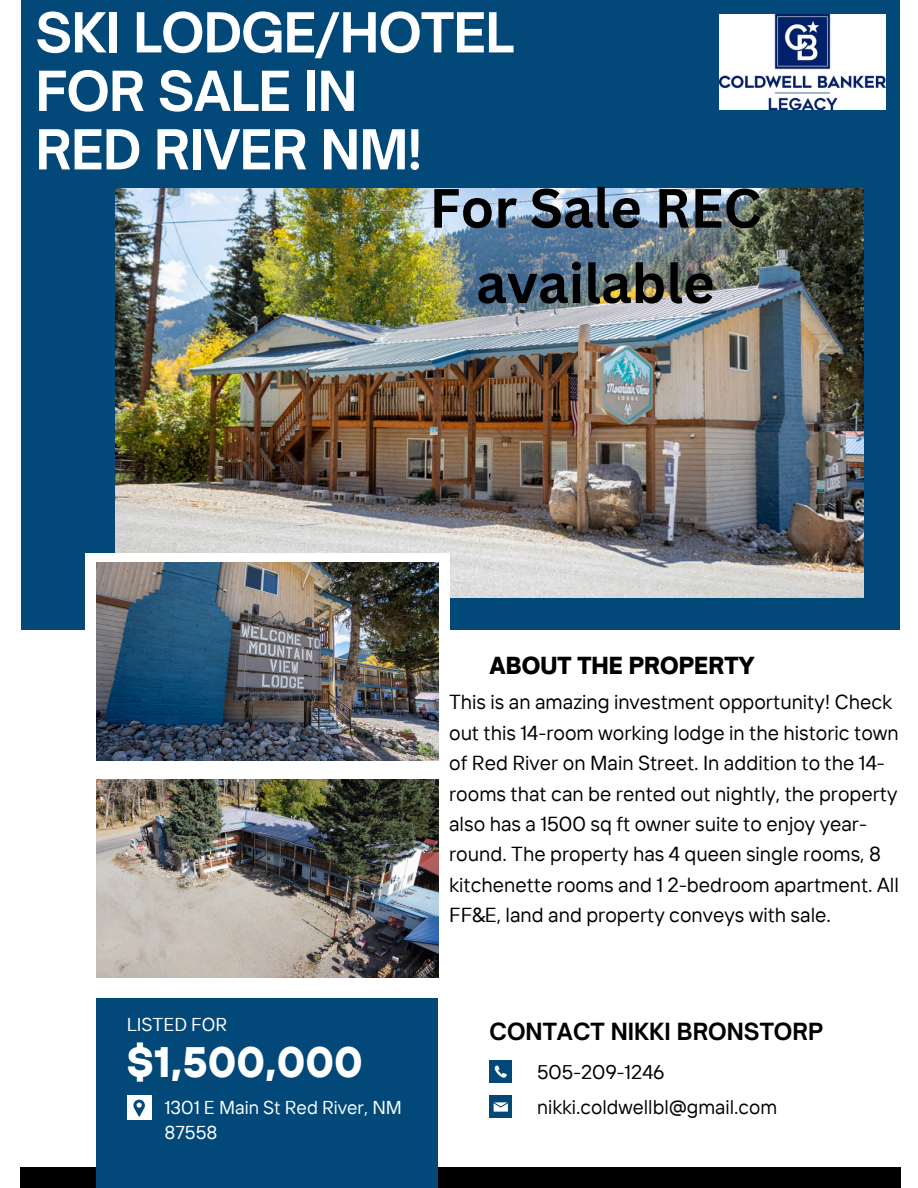
<style>
.page{position:relative;width:918px;height:1188px;background:#fff}
.page>*{position:absolute;margin:0;border:0;box-sizing:border-box;transform-origin:0 0}
.t1{font:700 54px/75.3px "Canva Sans";color:#000;text-align:center}
.t2{font:700 52.8px/58.5px "Open Sauce One";letter-spacing:-.015em;color:#fff}
.t3{font:700 42.45px "TT Hoves";color:#fff}
.t4{font:700 22.65px "Open Sauce One";color:#000}
.t5{font:900 22.5px "Open Sauce One";color:#000}
.t6{font:20.25px/30.3px "TT Interphases";color:#000}
.t7{font:19.8px "TT Interphases";color:#000}
.t8{font:18.6px/24.8px "TT Interphases";color:#fff}
</style>
<div class="page">
<div style="left:21px;top:1167px;width:880px;height:21px;background:#000"></div>
<div style="left:96px;top:998px;width:342px;height:190px;background:#024879"></div>
<div style="left:21px;top:0;width:879px;height:630px;background:#024879"></div>
<img style="left:116px;top:188px;width:748px;height:410px">
<div style="left:85px;top:553px;width:364px;height:191px;background:#fff"></div>
<div style="left:127px;top:1095px;width:25px;height:25px;background:#fff"></div>
<img style="left:96px;top:562px;width:342px;height:198px">
<img style="left:96px;top:780px;width:342px;height:198px">
<div style="left:490px;top:1096px;width:22px;height:22px;background:#024879"></div>
<div style="left:490px;top:1060px;width:22px;height:23px;background:#024879"></div>
<svg style="left:133px;top:1100px;width:12px;height:16px"></svg>
<svg style="left:494px;top:1102px;width:14px;height:9px"></svg>
<svg style="left:495px;top:1065px;width:12px;height:13px"></svg>
<img style="left:720px;top:14px;width:165px;height:96px">
<h1 class="t2" style="left:35px;top:3px;width:480px">SKI LODGE/HOTEL<br>FOR SALE IN<br>RED RIVER NM!</h1>
<p class="t1" style="left:429px;top:169px;width:333px">For Sale REC available</p>
<h2 class="t8" style="left:127px;top:1011px;width:102px">LISTED FOR</h2>
<h4 class="t3" style="left:127px;top:1035px;width:238px">$1,500,000</h4>
<p class="t8" style="left:164px;top:1095px;width:239px">1301 E Main St Red River, NM<br>87558</p>
<h5 class="t5" style="left:490px;top:652px;width:267px">ABOUT THE PROPERTY</h5>
<p class="t6" style="left:449px;top:687px;width:451px">This is an amazing investment opportunity! Check out this 14-room working lodge in the historic town of Red River on Main Street. In addition to the 14- rooms that can be rented out nightly, the property also has a 1500 sq ft owner suite to enjoy year&shy;round. The property has 4 queen single rooms, 8 kitchenette rooms and 1 2-bedroom apartment. All FF&amp;E, land and property conveys with sale.</p>
<p class="t4" style="left:490px;top:1018px;width:335px">CONTACT NIKKI BRONSTORP</p>
<h3 class="t7" style="left:537px;top:1059px;width:129px">505-209-1246</h3>
<h4 class="t7" style="left:537px;top:1094px;width:241px">nikki.coldwellbl@gmail.com</h4>
</div>
